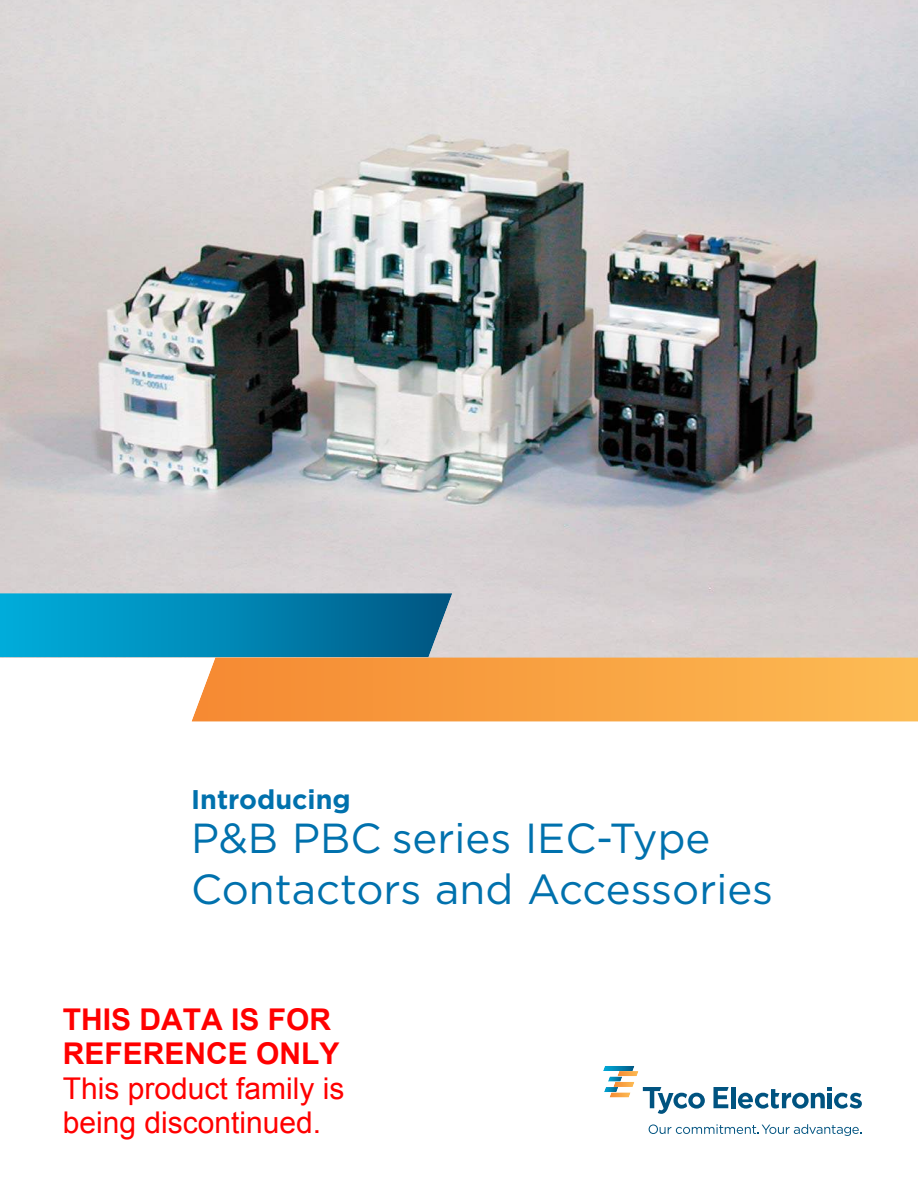
<style>
.page{position:relative;width:918px;height:1188px;background:#fff}
.page>*{position:absolute;margin:0;border:0;box-sizing:border-box;transform-origin:0 0}
.t1{font:42px/50.4px "Gotham";color:#0071ad}
.t2{font:30px/34.5px "Arial";color:#f00}
.t3{font:700 30px/34.5px "Arial";color:#f00}
.t4{font:700 27px "Gotham";color:#0071ad}
</style>
<div class="page">
<img style="left:0;top:0;width:918px;height:657px">
<svg style="left:713px;top:1087px;width:16px;height:21px"></svg>
<svg style="left:643px;top:1087px;width:62px;height:27px"></svg>
<hr style="left:731px;top:1087px;width:4px;height:21px;background:#005380">
<svg style="left:738px;top:1087px;width:124px;height:22px"></svg>
<svg style="left:649px;top:1124px;width:212px;height:12px"></svg>
<img style="left:603px;top:1066px;width:32px;height:5px">
<img style="left:608px;top:1076px;width:14px;height:6px">
<img style="left:604px;top:1087px;width:14px;height:5px">
<img style="left:617px;top:1071px;width:22px;height:5px">
<img style="left:613px;top:1082px;width:22px;height:5px">
<img style="left:610px;top:1092px;width:21px;height:6px">
<img style="left:0;top:593px;width:452px;height:64px">
<img style="left:191px;top:657px;width:727px;height:65px">
<p class="t4" style="left:191px;top:789px;width:161px">Introducing</p>
<p class="t1" style="left:191px;top:815px;width:583px">P&amp;B PBC series IEC-Type<br>Contactors and Accessories</p>
<p class="t3" style="left:63px;top:1002px;width:278px">THIS DATA IS FOR<br>REFERENCE ONLY</p>
<p class="t2" style="left:63px;top:1074px;width:283px">This product family is being discontinued.</p>
</div>
